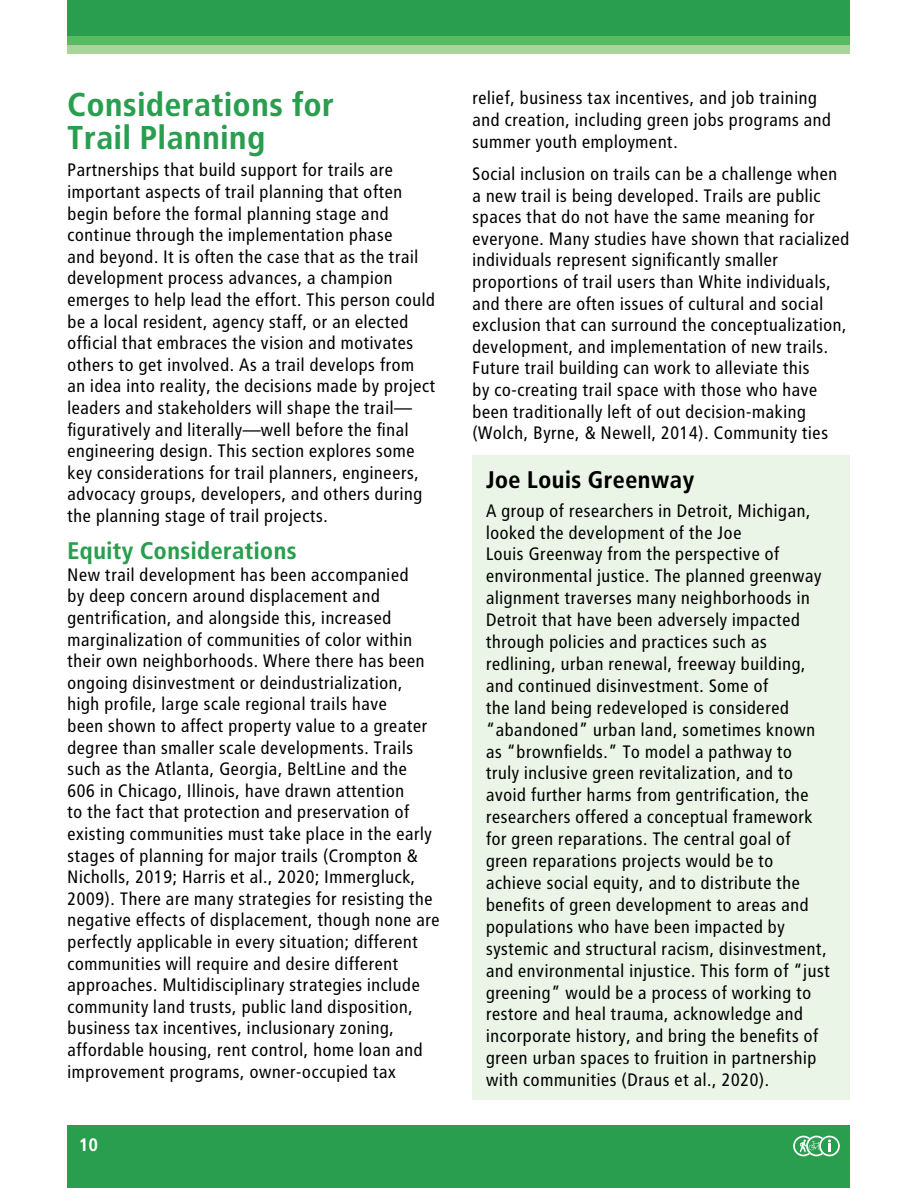
<style>
.page{position:relative;width:918px;height:1188px;background:#fff}
.page>*{position:absolute;margin:0;border:0;box-sizing:border-box;transform-origin:0 0}
.t1{font:700 33px/33px "Transit";color:#299e4e}
.t2{font:700 24px "Transit";color:#299e4e}
.t3{font:700 24px "Transit";color:#000}
.t4{font:18px/21.6px "Transit";color:#000}
.t5{font:700 18px "Transit";color:#fff}
</style>
<div class="page">
<div style="left:68px;top:0;width:782px;height:36px;background:#299e4e"></div>
<div style="left:68px;top:1125px;width:782px;height:63px;background:#299e4e"></div>
<div style="left:68px;top:36px;width:782px;height:9px;background:#57bb61"></div>
<div style="left:68px;top:45px;width:782px;height:9px;background:#a8d59a"></div>
<svg style="left:793px;top:1136px;width:47px;height:20px"></svg>
<div style="left:472px;top:455px;width:378px;height:645px;background:#ebf5e7"></div>
<h1 class="t1" style="left:68px;top:88px;width:269px">Considerations for<br>Trail Planning</h1>
<p class="t4" style="left:68px;top:159px;width:370px">Partnerships that build support for trails are important aspects of trail planning that often begin before the formal planning stage and continue through the implementation phase<br>and beyond. It is often the case that as the trail development process advances, a champion emerges to help lead the effort. This person could be a local resident, agency staff, or an elected official that embraces the vision and motivates others to get involved. As a trail develops from an idea into reality, the decisions made by project leaders and stakeholders will shape the trail— figuratively and literally—well before the final engineering design. This section explores some key considerations for trail planners, engineers, advocacy groups, developers, and others during the planning stage of trail projects.</p>
<h2 class="t2" style="left:68px;top:537px;width:231px">Equity Considerations</h2>
<p class="t4" style="left:68px;top:564px;width:374px">New trail development has been accompanied<br>by deep concern around displacement and gentrification, and alongside this, increased marginalization of communities of color within their own neighborhoods. Where there has been ongoing disinvestment or deindustrialization, high profile, large scale regional trails have<br>been shown to affect property value to a greater degree than smaller scale developments. Trails such as the Atlanta, Georgia, BeltLine and the<br>606 in Chicago, Illinois, have drawn attention<br>to the fact that protection and preservation of existing communities must take place in the early stages of planning for major trails (Crompton &amp; Nicholls, 2019; Harris et al., 2020; Immergluck, 2009). There are many strategies for resisting the negative effects of displacement, though none are perfectly applicable in every situation; different communities will require and desire different approaches. Multidisciplinary strategies include community land trusts, public land disposition, business tax incentives, inclusionary zoning, affordable housing, rent control, home loan and improvement programs, owner-occupied tax</p>
<p class="t5" style="left:80px;top:1134px;width:20px">10</p>
<p class="t4" style="left:472px;top:87px;width:361px">relief, business tax incentives, and job training and creation, including green jobs programs and summer youth employment.</p>
<p class="t4" style="left:472px;top:163px;width:379px">Social inclusion on trails can be a challenge when a new trail is being developed. Trails are public spaces that do not have the same meaning for everyone. Many studies have shown that racialized individuals represent significantly smaller proportions of trail users than White individuals, and there are often issues of cultural and social exclusion that can surround the conceptualization, development, and implementation of new trails.<br>Future trail building can work to alleviate this<br>by co-creating trail space with those who have been traditionally left of out decision-making (Wolch, Byrne, &amp; Newell, 2014). Community ties</p>
<h2 class="t3" style="left:486px;top:465px;width:210px">Joe Louis Greenway</h2>
<p class="t4" style="left:486px;top:500px;width:346px">A group of researchers in Detroit, Michigan, looked the development of the Joe<br>Louis Greenway from the perspective of environmental justice. The planned greenway alignment traverses many neighborhoods in Detroit that have been adversely impacted through policies and practices such as redlining, urban renewal, freeway building, and continued disinvestment. Some of<br>the land being redeveloped is considered “abandoned” urban land, sometimes known as “brownfields.” To model a pathway to truly inclusive green revitalization, and to avoid further harms from gentrification, the researchers offered a conceptual framework for green reparations. The central goal of green reparations projects would be to achieve social equity, and to distribute the benefits of green development to areas and populations who have been impacted by systemic and structural racism, disinvestment, and environmental injustice. This form of “just greening” would be a process of working to restore and heal trauma, acknowledge and incorporate history, and bring the benefits of green urban spaces to fruition in partnership with communities (Draus et al., 2020).</p>
</div>
